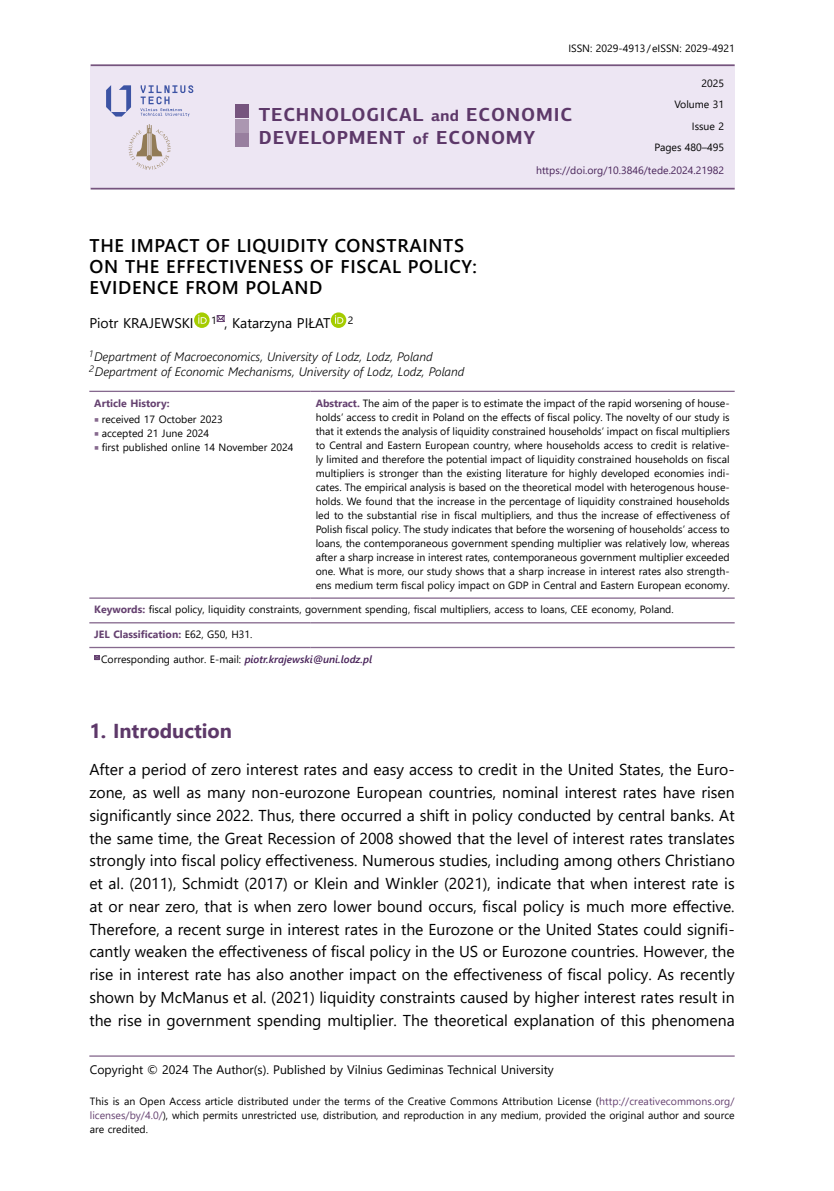
<style>
.page{position:relative;width:834px;height:1191px;background:#fff}
.page>*{position:absolute;margin:0;border:0;box-sizing:border-box;transform-origin:0 0}
._01{font:700 20.12px "Segoe UI";color:#5d3869}
.t1{font:700 18.9px "PF Centro Sans Pro";letter-spacing:.045em;color:#5d3869}
.t2{font:600 18.38px/21px "Segoe UI";letter-spacing:.035em;color:#000}
._00{font:15.75px/22.8px "Segoe UI";color:#000;text-align:justify}
.t3{font:14px "Segoe UI";color:#000}
.t4{font:italic 300 12.25px "Segoe UI";color:#000}
.t5{font:12.25px "Segoe UI";color:#000}
.t6{font:10.5px/14px "Segoe UI";color:#000;text-align:justify}
.t7{font:700 10.5px "Segoe UI";color:#654170}
.t8{font:10.5px "Segoe UI";color:#482359}
.s1{font-size:15.75px}
.s2{font-weight:700;color:#654170}
.s3{font-family:"Minion Pro";font-size:12.25px;color:#86698e}
.s4{font-weight:400;color:#000}
.s5{font-weight:600;font-style:italic;color:#482359}
.s6{color:#654170}
</style>
<div class="page">
<hr style="left:89px;top:1055px;width:645px;height:1px;background:#86698e">
<div style="left:91px;top:66px;width:643px;height:122px;background:#ede6f3"></div>
<hr style="left:91px;top:64px;width:643px;height:2px;background:#76547e">
<hr style="left:91px;top:188px;width:643px;height:1px;background:#76547e">
<div style="left:235px;top:105px;width:13px;height:13px;background:#76547e"></div>
<div style="left:235px;top:133px;width:13px;height:14px;background:#987f9f"></div>
<div style="left:235px;top:119px;width:13px;height:13px;background:#ab97b1"></div>
<svg style="left:106px;top:85px;width:25px;height:32px"></svg>
<svg style="left:141px;top:85px;width:52px;height:32px"></svg>
<svg style="left:129px;top:124px;width:42px;height:46px"></svg>
<hr style="left:89px;top:391px;width:222px;height:1px;background:#86698e">
<hr style="left:311px;top:391px;width:423px;height:1px;background:#86698e">
<hr style="left:89px;top:597px;width:222px;height:2px;background:#86698e">
<hr style="left:311px;top:597px;width:423px;height:2px;background:#86698e">
<hr style="left:89px;top:622px;width:222px;height:1px;background:#86698e">
<hr style="left:311px;top:622px;width:423px;height:1px;background:#86698e">
<hr style="left:89px;top:647px;width:222px;height:1px;background:#86698e">
<hr style="left:311px;top:647px;width:423px;height:1px;background:#86698e">
<svg style="left:194px;top:312px;width:15px;height:16px"></svg>
<svg style="left:216px;top:315px;width:9px;height:7px"></svg>
<svg style="left:331px;top:312px;width:15px;height:16px"></svg>
<svg style="left:94px;top:655px;width:6px;height:5px"></svg>
<p class="t6" style="left:568px;top:41px;width:168px">ISSN: 2029-4913/eISSN: 2029-4921</p>
<p class="t6" style="left:701px;top:76px;width:24px">2025</p>
<p class="t6" style="left:674px;top:97px;width:51px">Volume 31</p>
<p class="t6" style="left:691px;top:118px;width:34px">Issue 2</p>
<p class="t6" style="left:654px;top:139px;width:71px">Pages 480–495</p>
<p class="t8" style="left:536px;top:160px;width:189px">https://doi.org/10.3846/tede.2024.21982</p>
<p class="t1" style="left:259px;top:102px;width:315px">TECHNOLOGICAL <span class="s1">and</span> ECONOMIC</p>
<p class="t1" style="left:259px;top:125px;width:278px">DEVELOPMENT <span class="s1">of</span> ECONOMY</p>
<p class="t2" style="left:90px;top:233px;width:388px">THE IMPACT OF LIQUIDITY CONSTRAINTS<br>ON THE EFFECTIVENESS OF FISCAL POLICY:<br>EVIDENCE FROM POLAND</p>
<p class="t3" style="left:89px;top:310px;width:106px">Piotr KRAJEWSKI</p>
<p class="t3" style="left:211px;top:310px;width:144px"><sup>1</sup> , Katarzyna PIŁAT <sup>2</sup></p>
<p class="t4" style="left:89px;top:345px;width:345px"><sup>1</sup> Department of Macroeconomics, University of Lodz, Lodz, Poland</p>
<p class="t4" style="left:89px;top:360px;width:376px"><sup>2</sup> Department of Economic Mechanisms, University of Lodz, Lodz, Poland</p>
<p class="t7" style="left:94px;top:393px;width:77px">Article History:</p>
<p class="t6" style="left:315px;top:395px;width:415px"><span class="s2">Abstract.</span> The aim of the paper is to estimate the impact of the rapid worsening of house&shy;holds’ access to credit in Poland on the effects of fiscal policy. The novelty of our study is that it extends the analysis of liquidity constrained households’ impact on fiscal multipliers to Central and Eastern European country, where households access to credit is relative&shy;ly limited and therefore the potential impact of liquidity constrained households on fiscal multipliers is stronger than the existing literature for highly developed economies indi&shy;cates. The empirical analysis is based on the theoretical model with heterogenous house&shy;holds. We found that the increase in the percentage of liquidity constrained households led to the substantial rise in fiscal multipliers, and thus the increase of effectiveness of Polish fiscal policy. The study indicates that before the worsening of households’ access to loans, the contemporaneous government spending multiplier was relatively low, whereas after a sharp increase in interest rates, contemporaneous government multiplier exceeded one. What is more, our study shows that a sharp increase in interest rates also strength&shy;ens medium term fiscal policy impact on GDP in Central and Eastern European economy.</p>
<p class="t6" style="left:94px;top:411px;width:130px"><span class="s3">■</span> received 17 October 2023</p>
<p class="t6" style="left:94px;top:425px;width:116px"><span class="s3">■</span> accepted 21 June 2024</p>
<p class="t6" style="left:94px;top:439px;width:201px"><span class="s3">■</span> first published online 14 November 2024</p>
<p class="t6" style="left:94px;top:601px;width:581px"><span class="s2">Keywords:</span> fiscal policy, liquidity constraints, government spending, fiscal multipliers, access to loans, CEE economy, Poland.</p>
<p class="t7" style="left:94px;top:624px;width:160px">JEL Classification: <span class="s4">E62, G50, H31.</span></p>
<p class="t6" style="left:101px;top:651px;width:272px">Corresponding author. E-mail: <span class="s5">piotr.krajewski@uni.lodz.pl</span></p>
<p class="_01" style="left:89px;top:711px;width:144px">1. Introduction</p>
<p class="_00" style="left:89px;top:757px;width:647px">After a period of zero interest rates and easy access to credit in the United States, the Euro&shy;zone, as well as many non-eurozone European countries, nominal interest rates have risen significantly since 2022. Thus, there occurred a shift in policy conducted by central banks. At the same time, the Great Recession of 2008 showed that the level of interest rates translates strongly into fiscal policy effectiveness. Numerous studies, including among others Christiano et al. (2011), Schmidt (2017) or Klein and Winkler (2021), indicate that when interest rate is at or near zero, that is when zero lower bound occurs, fiscal policy is much more effective.<br>Therefore, a recent surge in interest rates in the Eurozone or the United States could signifi&shy;cantly weaken the effectiveness of fiscal policy in the US or Eurozone countries. However, the rise in interest rate has also another impact on the effectiveness of fiscal policy. As recently shown by McManus et al. (2021) liquidity constraints caused by higher interest rates result in the rise in government spending multiplier. The theoretical explanation of this phenomena</p>
<p class="t5" style="left:90px;top:1058px;width:465px">Copyright © 2024 The Author(s). Published by Vilnius Gediminas Technical University</p>
<p class="t6" style="left:90px;top:1093px;width:646px">This is an Open Access article distributed under the terms of the Creative Commons Attribution License (<span class="s6">http://creativecommons.org/ licenses/by/4.0/</span>), which permits unrestricted use, distribution, and reproduction in any medium, provided the original author and source are credited.</p>
</div>
